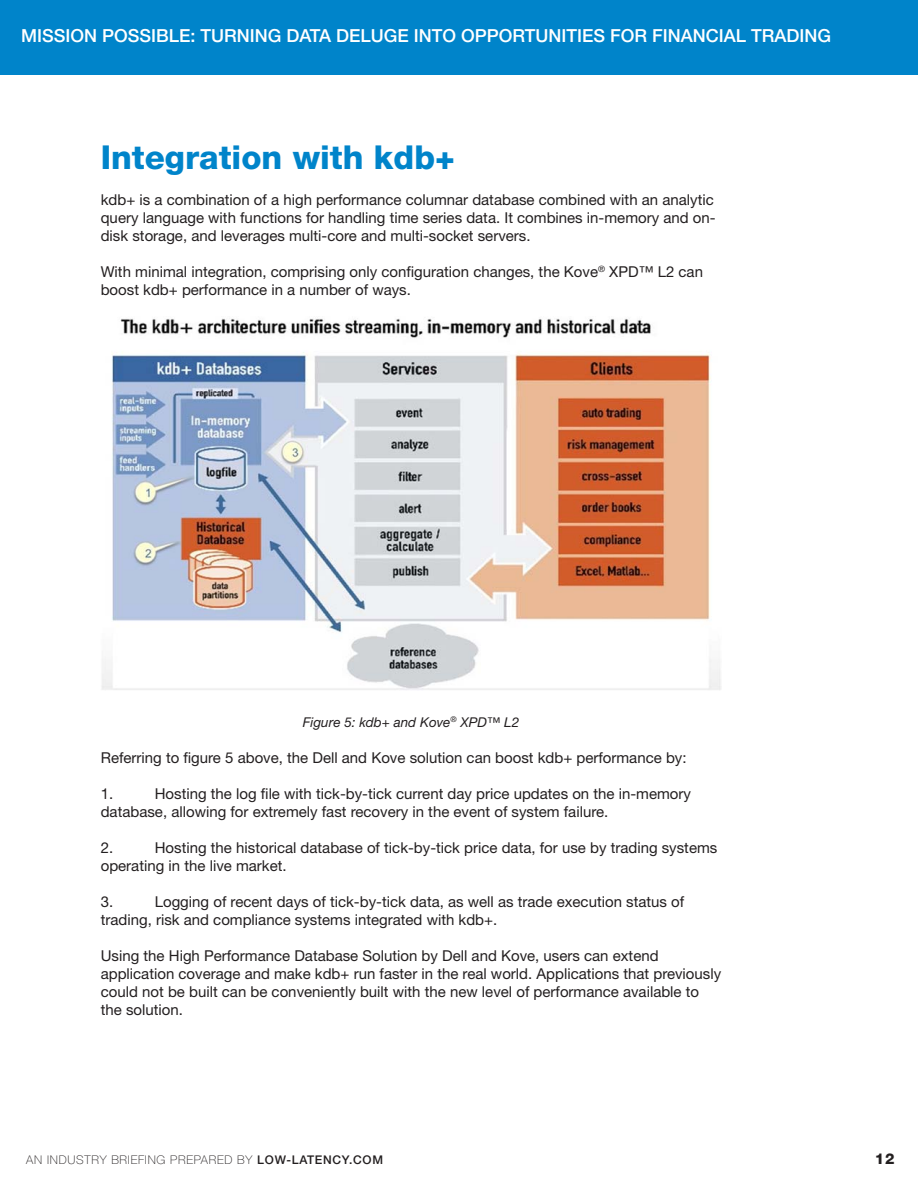
<style>
.page{position:relative;width:918px;height:1188px;background:#fff}
.page>*{position:absolute;margin:0;border:0;box-sizing:border-box;transform-origin:0 0}
.MainHeader{font:800 33px "Helvetica Neue";color:#0084ca}
.t1{font:500 18px "Helvetica Neue";color:#fff}
.General_Text{font:15px/18px "Helvetica Neue";color:#231f20}
.t2{font:800 15px "Helvetica Neue";color:#231f20}
.General_Text-2{font:italic 13.5px "Helvetica Neue";color:#231f20}
.t3{font:100 12px "Helvetica Neue";letter-spacing:.06em;color:#231f20}
.s1{font-weight:500}
</style>
<div class="page">
<div style="left:0;top:0;width:918px;height:75px;background:#0084ca"></div>
<img style="left:101px;top:318px;width:620px;height:372px">
<p class="t1" style="left:21px;top:25px;width:453px">MISSION POSSIBLE: TURNING DATA DELUGE INTO OPP</p>
<p class="t1" style="left:499px;top:25px;width:334px">ORTUNITIES FOR FINANCIAL TRADING</p>
<p class="MainHeader" style="left:101px;top:137px;width:356px">Integration with kdb+</p>
<p class="General_Text" style="left:101px;top:190px;width:616px">kdb+ is a combination of a high performance columnar database combined with an analytic query language with functions for handling time series data. It combines in-memory and on&shy;disk storage, and leverages multi-core and multi-socket servers.</p>
<p class="General_Text" style="left:101px;top:262px;width:604px">With minimal integration, comprising only configuration changes, the Kove<sup>®</sup> XPD™ L2 can boost kdb+ performance in a number of ways.</p>
<p class="General_Text-2" style="left:303px;top:714px;width:218px">Figure 5: kdb+ and Kove<sup>®</sup> XPD™ L2</p>
<p class="General_Text" style="left:101px;top:748px;width:587px">Referring to figure 5 above, the Dell and Kove solution can boost kdb+ performance by:</p>
<p class="General_Text" style="left:101px;top:784px;width:14px">1.</p>
<p class="General_Text" style="left:101px;top:784px;width:592px;text-indent:54px">Hosting the log file with tick-by-tick current day price updates on the in-memory database, allowing for extremely fast recovery in the event of system failure.</p>
<p class="General_Text" style="left:101px;top:838px;width:14px">2.</p>
<p class="General_Text" style="left:101px;top:838px;width:618px;text-indent:54px">Hosting the historical database of tick-by-tick price data, for use by trading systems operating in the live market.</p>
<p class="General_Text" style="left:101px;top:892px;width:14px">3.</p>
<p class="General_Text" style="left:101px;top:892px;width:585px;text-indent:54px">Logging of recent days of tick-by-tick data, as well as trade execution status of trading, risk and compliance systems integrated with kdb+.</p>
<p class="General_Text" style="left:101px;top:946px;width:622px">Using the High Performance Database Solution by Dell and Kove, users can extend application coverage and make kdb+ run faster in the real world. Applications that previously could not be built can be conveniently built with the new level of performance available to the solution.</p>
<p class="t3" style="left:26px;top:1152px;width:356px">AN INDUSTRY BRIEFING PREPARED BY <span class="s1">LOW-LATENCY.COM</span></p>
<p class="t2" style="left:875px;top:1149px;width:21px">12</p>
</div>
